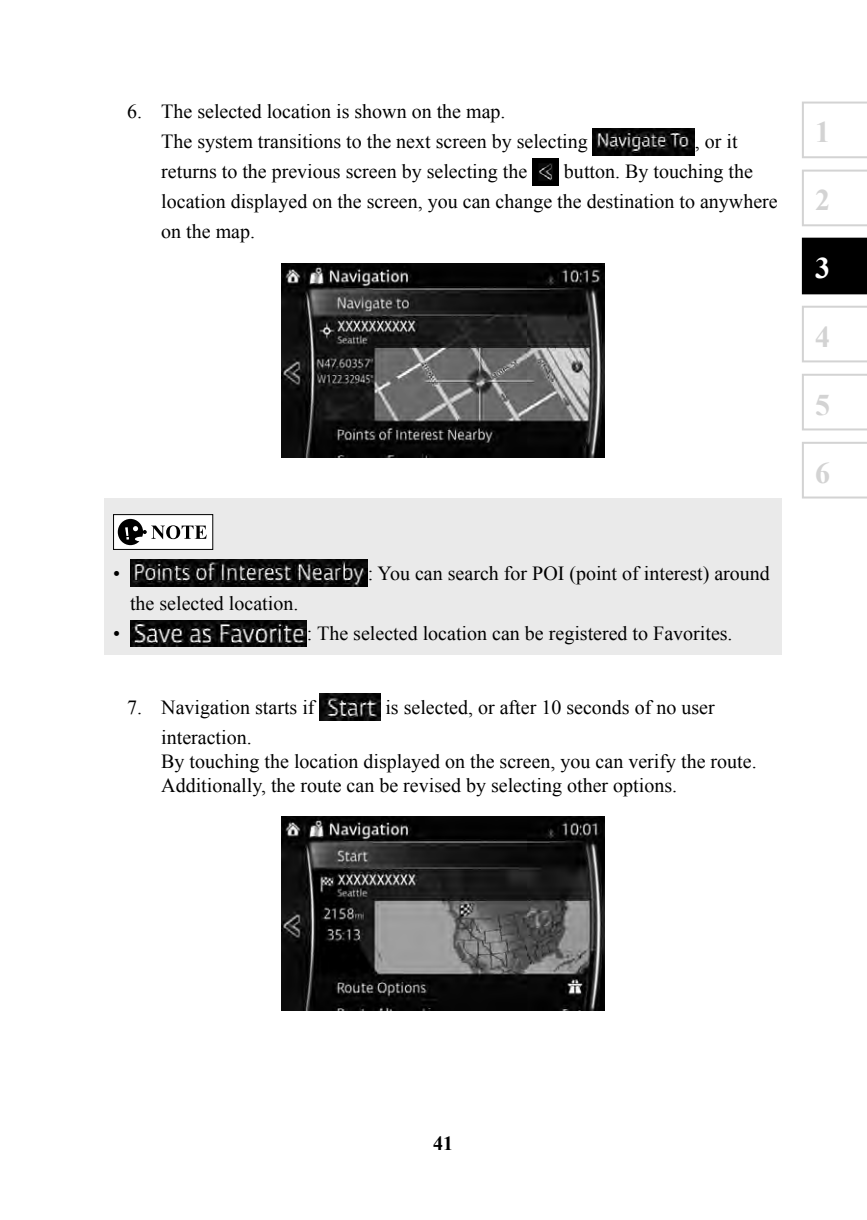
<style>
.page{position:relative;width:867px;height:1220px;background:#fff}
.page>*{position:absolute;margin:0;border:0;box-sizing:border-box;transform-origin:0 0}
.t1{font:700 30px "Times New Roman";color:#d3d3d3}
.t2{font:700 30px "Times New Roman";color:#fff}
.t3{font:20px/30px "Times New Roman";color:#000}
.t4{font:700 20px "Times New Roman";color:#000}
</style>
<div class="page">
<svg style="left:802px;top:102px;width:65px;height:56px"></svg>
<svg style="left:802px;top:170px;width:65px;height:56px"></svg>
<div style="left:802px;top:238px;width:65px;height:56px;background:#000"></div>
<svg style="left:802px;top:306px;width:65px;height:56px"></svg>
<svg style="left:802px;top:374px;width:65px;height:56px"></svg>
<svg style="left:802px;top:442px;width:65px;height:56px"></svg>
<img style="left:593px;top:128px;width:102px;height:27px">
<img style="left:532px;top:158px;width:27px;height:27px">
<img style="left:282px;top:263px;width:323px;height:194px">
<div style="left:105px;top:498px;width:677px;height:156px;background:#eaeaea"></div>
<div style="left:114px;top:514px;width:99px;height:35px;background:#fff"></div>
<div style="left:113px;top:514px;width:100px;height:36px;border:1px solid #000"></div>
<svg style="left:118px;top:519px;width:89px;height:26px"></svg>
<img style="left:130px;top:560px;width:238px;height:27px">
<img style="left:130px;top:620px;width:177px;height:27px">
<img style="left:320px;top:694px;width:60px;height:26px">
<img style="left:282px;top:816px;width:323px;height:194px">
<p class="t3" style="left:161px;top:96px;width:428px;text-indent:-34px">6. The selected location is shown on the map.<br>The system transitions to the next screen by selecting</p>
<p class="t3" style="left:695px;top:126px;width:44px">, or it</p>
<p class="t3" style="left:161px;top:156px;width:368px">returns to the previous screen by selecting the</p>
<p class="t3" style="left:161px;top:156px;width:618px;text-indent:403px">button. By touching the location displayed on the screen, you can change the destination to anywhere on the map.</p>
<p class="t3" style="left:113px;top:558px;width:8px">•</p>
<p class="t3" style="left:368px;top:558px;width:404px">: You can search for POI (point of interest) around</p>
<p class="t3" style="left:130px;top:588px;width:170px">the selected location.</p>
<p class="t3" style="left:113px;top:618px;width:8px">•</p>
<p class="t3" style="left:307px;top:618px;width:427px">: The selected location can be registered to Favorites.</p>
<p class="t3" style="left:127px;top:692px;width:189px">7. Navigation starts if</p>
<p class="t3" style="left:385px;top:692px;width:331px">is selected, or after 10 seconds of no user</p>
<p class="t3" style="left:161px;top:725px;width:597px;line-height:24px">interaction.<br>By touching the location displayed on the screen, you can verify the route.<br>Additionally, the route can be revised by selecting other options.</p>
<h1 class="t1" style="left:815px;top:116px;width:16px">1</h1>
<h1 class="t1" style="left:815px;top:184px;width:16px">2</h1>
<h1 class="t2" style="left:815px;top:252px;width:16px">3</h1>
<h1 class="t1" style="left:815px;top:320px;width:16px">4</h1>
<h1 class="t1" style="left:815px;top:388px;width:16px">5</h1>
<h1 class="t1" style="left:815px;top:456px;width:16px">6</h1>
<p class="t4" style="left:433px;top:1132px;width:21px">41</p>
</div>
